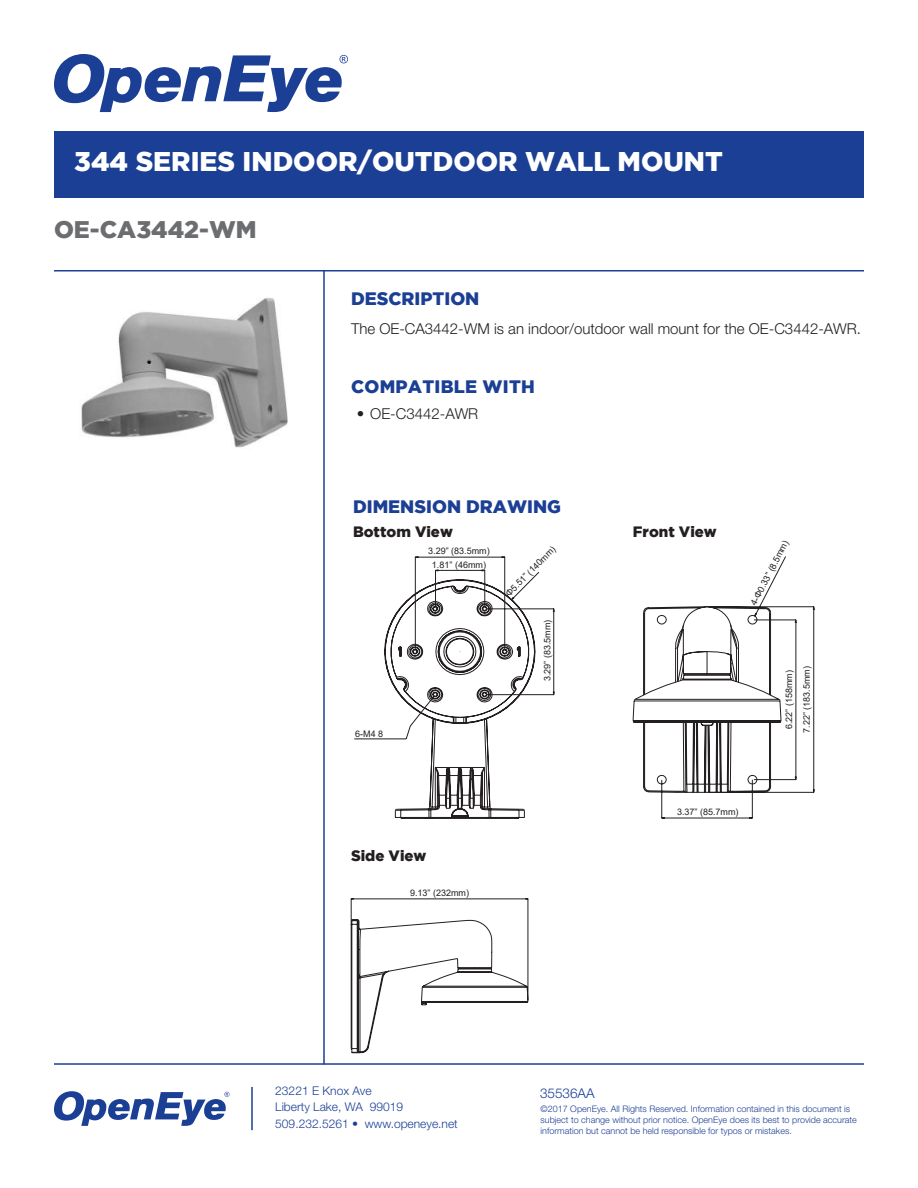
<style>
.page{position:relative;width:918px;height:1188px;background:#fff}
.page>*{position:absolute;margin:0;border:0;box-sizing:border-box;transform-origin:0 0}
.t1{font:900 27px "Gotham";color:#fff}
.t2{font:900 24px "Gotham";color:#6c6d70}
.t3{font:900 18px "Gotham";color:#1b3f94}
.t4{font:300 15px "Helvetica Neue";color:#231f20}
.t5{font:900 15px "Gotham";color:#231f20}
.t6{font:300 13.5px "Helvetica Neue";color:#1b3f94}
.t7{font:300 12px "Helvetica Neue";color:#1b3f94}
.t8{font:300 9px/10.8px "Helvetica Neue";color:#1b3f94}
.t9{font:9px "Arial";color:#231f20}
.s1{font-weight:800}
</style>
<div class="page">
<svg style="left:54px;top:54px;width:294px;height:58px"></svg>
<hr style="left:54px;top:1063px;width:810px;height:2px;background:#1b3f94">
<hr style="left:323px;top:270px;width:2px;height:794px;background:#1b3f94">
<hr style="left:54px;top:270px;width:810px;height:2px;background:#1b3f94">
<div style="left:54px;top:131px;width:810px;height:66px;background:#1b3f94"></div>
<svg style="left:54px;top:1091px;width:176px;height:35px"></svg>
<hr style="left:251px;top:1087px;width:2px;height:43px;background:#1b3f94">
<img style="left:81px;top:297px;width:207px;height:151px">
<svg style="left:354px;top:556px;width:201px;height:263px"></svg>
<svg style="left:633px;top:556px;width:182px;height:263px"></svg>
<svg style="left:351px;top:898px;width:178px;height:155px"></svg>
<p class="t1" style="left:74px;top:145px;width:650px">344 SERIES INDOOR/OUTDOOR WALL MOUNT</p>
<p class="t2" style="left:54px;top:216px;width:204px">OE-CA3442-WM</p>
<p class="t3" style="left:351px;top:288px;width:130px">DESCRIPTION</p>
<p class="t4" style="left:351px;top:320px;width:512px">The OE-CA3442-WM is an indoor/outdoor wall mount for the OE-C3442-AWR.</p>
<p class="t3" style="left:351px;top:376px;width:185px">COMPATIBLE WITH</p>
<p class="t4" style="left:357px;top:405px;width:123px"><span class="s1">•</span> OE-C3442-AWR</p>
<p class="t3" style="left:353px;top:496px;width:210px">DIMENSION DRAWING</p>
<p class="t5" style="left:353px;top:523px;width:101px">Bottom View</p>
<p class="t5" style="left:633px;top:523px;width:85px">Front View</p>
<p class="t9" style="left:355px;top:727px;width:30px">6-M4 8</p>
<p class="t9" style="left:428px;top:545px;width:63px">3.29” (83.5mm)</p>
<p class="t9" style="left:503px;top:590px;width:68px;rotate:-45deg">Φ5.51” (140mm)</p>
<p class="t9" style="left:748px;top:602px;width:73px;rotate:-63deg">4-Φ0.33” (8.5mm)</p>
<p class="t9" style="left:432px;top:559px;width:56px">1.81” (46mm)</p>
<p class="t9" style="left:541px;top:681px;width:63px;rotate:-90deg">3.29” (83.5mm)</p>
<p class="t9" style="left:677px;top:806px;width:63px">3.37” (85.7mm)</p>
<p class="t9" style="left:783px;top:729px;width:61px;rotate:-90deg">6.22” (158mm)</p>
<p class="t9" style="left:800px;top:733px;width:68px;rotate:-90deg">7.22” (183.5mm)</p>
<p class="t5" style="left:351px;top:847px;width:77px">Side View</p>
<p class="t9" style="left:410px;top:887px;width:61px">9.13” (232mm)</p>
<p class="t7" style="left:275px;top:1083px;width:98px">23221 E Knox Ave</p>
<p class="t6" style="left:540px;top:1085px;width:56px">35536AA</p>
<p class="t7" style="left:275px;top:1100px;width:129px">Liberty Lake, WA 99019</p>
<p class="t7" style="left:275px;top:1116px;width:184px">509.232.5261 • www.openeye.net</p>
<p class="t8" style="left:541px;top:1104px;width:318px">©2017 OpenEye. All Rights Reserved. Information contained in this document is subject to change without prior notice. OpenEye does its best to provide accurate information but cannot be held responsible for typos or mistakes.</p>
</div>
